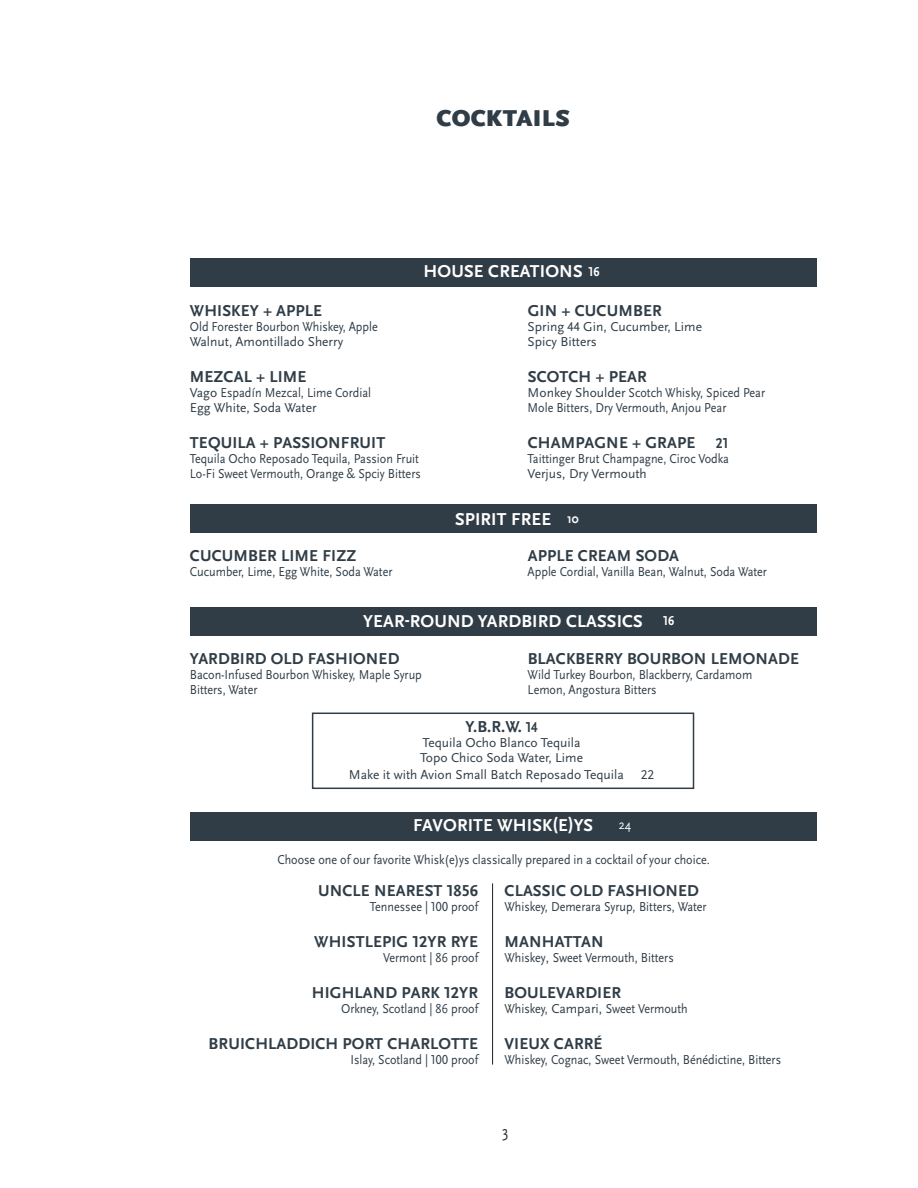
<style>
.page{position:relative;width:918px;height:1188px;background:#fff}
.page>*{position:absolute;margin:0;border:0;box-sizing:border-box;transform-origin:0 0}
.t1{font:900 24px "Scala Sans OT";letter-spacing:.01em;color:#303d47}
.t2{font:700 18px "Scala Sans OT";letter-spacing:.01em;color:#fff}
.t3{font:700 16.5px "Scala Sans OT";letter-spacing:.01em;color:#303d47}
.t4{font:16.5px "Scala Sans Pro";color:#272723;scale:.9 1}
.t5{font:700 15px "Scala Sans OT";color:#303d47;scale:.9 1}
.t6{font:13.5px/15px "Scala Sans Pro";color:#303d47;scale:.9 1}
.t7{font:13.5px/15px "Scala Sans Pro";color:#303d47}
.t8{font:700 13.5px "Scala Sans OT";color:#fff;scale:.9 1}
.t9{font:13.5px "Scala Sans Pro";color:#fff;scale:.9 1}
.s1{font-size:15px}
</style>
<div class="page">
<div style="left:190px;top:258px;width:626px;height:28px;background:#303d47"></div>
<div style="left:190px;top:812px;width:626px;height:29px;background:#303d47"></div>
<div style="left:190px;top:607px;width:626px;height:28px;background:#303d47"></div>
<div style="left:312px;top:713px;width:382px;height:76px;border:2px solid #303d47"></div>
<hr style="left:492px;top:883px;width:1px;height:182px;background:#231f20">
<div style="left:190px;top:504px;width:626px;height:29px;background:#303d47"></div>
<p class="t1" style="left:437px;top:104px;width:135px">COCKTAILS</p>
<p class="t2" style="left:423px;top:261px;width:161px">HOUSE CREATIONS</p>
<p class="t8" style="left:589px;top:264px;width:14px">16</p>
<p class="t3" style="left:190px;top:301px;width:134px">WHISKEY + APPLE</p>
<p class="t6" style="left:190px;top:319px;width:210px">Old Forester Bourbon Whiskey, Apple<br>Walnut, Amontillado Sherry</p>
<p class="t3" style="left:190px;top:367px;width:118px">MEZCAL + LIME</p>
<p class="t7" style="left:190px;top:385px;width:183px">Vago EspadÍn Mezcal, Lime Cordial<br>Egg White, Soda Water</p>
<p class="t3" style="left:190px;top:433px;width:197px">TEQUILA + PASSIONFRUIT</p>
<p class="t6" style="left:190px;top:451px;width:258px">Tequila Ocho Reposado Tequila, Passion Fruit<br>Lo-Fi Sweet Vermouth, Orange &amp; Spciy Bitters</p>
<p class="t3" style="left:190px;top:547px;width:168px">CUCUMBER LIME FIZZ</p>
<p class="t6" style="left:190px;top:564px;width:227px">Cucumber, Lime, Egg White, Soda Water</p>
<p class="t3" style="left:528px;top:301px;width:135px">GIN + CUCUMBER</p>
<p class="t7" style="left:528px;top:319px;width:176px">Spring 44 Gin, Cucumber, Lime<br>Spicy Bitters</p>
<p class="t3" style="left:528px;top:367px;width:120px">SCOTCH + PEAR</p>
<p class="t7" style="left:528px;top:385px;width:239px">Monkey Shoulder Scotch Whisky, Spiced Pear<br>Mole Bitters, Dry Vermouth, Anjou Pear</p>
<p class="t3" style="left:528px;top:433px;width:169px">CHAMPAGNE + GRAPE</p>
<p class="t5" style="left:716px;top:435px;width:15px">21</p>
<p class="t6" style="left:528px;top:451px;width:225px">Taittinger Brut Champagne, Ciroc Vodka<br>Verjus, Dry Vermouth</p>
<p class="t2" style="left:455px;top:509px;width:98px">SPIRIT FREE</p>
<p class="t8" style="left:567px;top:511px;width:14px">10</p>
<p class="t3" style="left:528px;top:547px;width:153px">APPLE CREAM SODA</p>
<p class="t6" style="left:528px;top:564px;width:267px">Apple Cordial, Vanilla Bean, Walnut, Soda Water</p>
<p class="t2" style="left:363px;top:611px;width:281px">YEAR-ROUND YARDBIRD CLASSICS</p>
<p class="t3" style="left:190px;top:649px;width:211px">YARDBIRD OLD FASHIONED</p>
<p class="t6" style="left:190px;top:667px;width:259px">Bacon-Infused Bourbon Whiskey, Maple Syrup<br>Bitters, Water</p>
<p class="t8" style="left:663px;top:613px;width:14px">16</p>
<p class="t3" style="left:528px;top:649px;width:273px">BLACKBERRY BOURBON LEMONADE</p>
<p class="t6" style="left:528px;top:667px;width:251px">Wild Turkey Bourbon, Blackberry, Cardamom<br>Lemon, Angostura Bitters</p>
<p class="t3" style="left:466px;top:718px;width:74px">Y.B.R.W. <span class="s1">14</span></p>
<p class="t7" style="left:420px;top:735px;width:165px">Tequila Ocho Blanco Tequila<br>Topo Chico Soda Water, Lime</p>
<p class="t7" style="left:349px;top:767px;width:307px">Make it with Avion Small Batch Reposado Tequila 22</p>
<p class="t2" style="left:413px;top:815px;width:181px">FAVORITE WHISK(E)YS</p>
<p class="t6" style="left:277px;top:852px;width:482px">Choose one of our favorite Whisk(e)ys classically prepared in a cocktail of your choice.</p>
<p class="t3" style="left:318px;top:881px;width:162px">UNCLE NEAREST 1856</p>
<p class="t6" style="left:370px;top:899px;width:122px">Tennessee | 100 proof</p>
<p class="t3" style="left:314px;top:932px;width:165px">WHISTLEPIG 12YR RYE</p>
<p class="t6" style="left:383px;top:950px;width:107px">Vermont | 86 proof</p>
<p class="t3" style="left:312px;top:983px;width:168px">HIGHLAND PARK 12YR</p>
<p class="t6" style="left:341px;top:1001px;width:154px">Orkney, Scotland | 86 proof</p>
<p class="t3" style="left:209px;top:1034px;width:271px">BRUICHLADDICH PORT CHARLOTTE</p>
<p class="t6" style="left:350px;top:1052px;width:144px">Islay, Scotland | 100 proof</p>
<p class="t9" style="left:619px;top:817px;width:15px">24</p>
<p class="t3" style="left:505px;top:881px;width:196px">CLASSIC OLD FASHIONED</p>
<p class="t6" style="left:504px;top:899px;width:226px">Whiskey, Demerara Syrup, Bitters, Water</p>
<p class="t3" style="left:505px;top:932px;width:101px">MANHATTAN</p>
<p class="t6" style="left:504px;top:950px;width:190px">Whiskey, Sweet Vermouth, Bitters</p>
<p class="t3" style="left:505px;top:983px;width:118px">BOULEVARDIER</p>
<p class="t6" style="left:504px;top:1001px;width:205px">Whiskey, Campari, Sweet Vermouth</p>
<p class="t3" style="left:505px;top:1034px;width:99px">VIEUX CARRÉ</p>
<p class="t6" style="left:504px;top:1052px;width:309px">Whiskey, Cognac, Sweet Vermouth, Bénédictine, Bitters</p>
<p class="t4" style="left:502px;top:1122px;width:9px">3</p>
</div>
